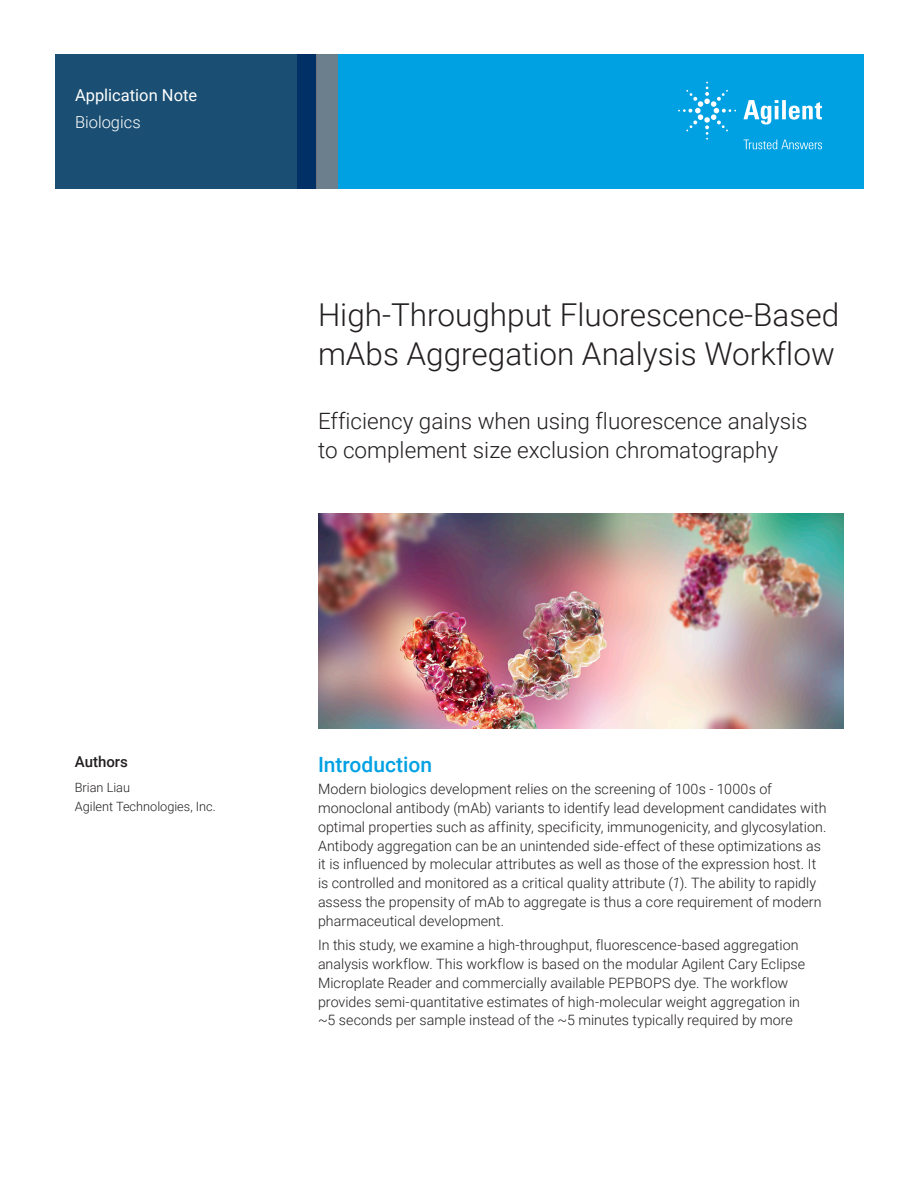
<style>
.page{position:relative;width:918px;height:1188px;background:#fff}
.page>*{position:absolute;margin:0;border:0;box-sizing:border-box;transform-origin:0 0}
.DATA_headline{font:300 31.5px/39px "Roboto";color:#231f20}
.DATA_subhead_large_b{font:300 22.5px/28.5px "Roboto";color:#231f20}
.DATA_subhead_large_b-2{font:500 21px "Roboto";color:#00a1e3}
.DATA_header{font:16.5px/27px "Roboto";color:#fff}
.DATA_author_title{font:500 15px "Roboto";color:#231f20}
.DATA_text_black{font:300 14.25px/18.8px "Roboto";letter-spacing:.005em;color:#231f20}
.DATA_author_name___i{font:300 12.75px/18.8px "Roboto";color:#231f20}
.s1{font-weight:300}
.s2{font-style:italic}
</style>
<div class="page">
<div style="left:297px;top:54px;width:567px;height:135px;background:#00a1e3"></div>
<svg style="left:55px;top:54px;width:261px;height:135px;background:#184b71"></svg>
<div style="left:316px;top:54px;width:22px;height:135px;background:#6b808c"></div>
<img style="left:318px;top:513px;width:526px;height:216px">
<svg style="left:743px;top:100px;width:79px;height:25px"></svg>
<svg style="left:678px;top:82px;width:58px;height:58px"></svg>
<svg style="left:744px;top:140px;width:78px;height:9px"></svg>
<p class="DATA_header" style="left:75px;top:81px;width:124px">Application Note<br><span class="s1">Biologics</span></p>
<p class="DATA_headline" style="left:318px;top:294px;width:523px">High-Throughput Fluorescence-Based mAbs Aggregation Analysis Workflow</p>
<p class="DATA_subhead_large_b" style="left:318px;top:406px;width:491px">Efficiency gains when using fluorescence analysis to complement size exclusion chromatography</p>
<p class="DATA_author_title" style="left:75px;top:751px;width:55px">Authors</p>
<p class="DATA_author_name___i" style="left:75px;top:778px;width:143px">Brian Liau<br>Agilent Technologies, Inc.</p>
<p class="DATA_subhead_large_b-2" style="left:318px;top:750px;width:116px">Introduction</p>
<p class="DATA_text_black" style="left:318px;top:779px;width:510px">Modern biologics development relies on the screening of 100s - 1000s of monoclonal antibody (mAb) variants to identify lead development candidates with optimal properties such as affinity, specificity, immunogenicity, and glycosylation.<br>Antibody aggregation can be an unintended side-effect of these optimizations as it is influenced by molecular attributes as well as those of the expression host. It is controlled and monitored as a critical quality attribute (<span class="s2">1</span>). The ability to rapidly assess the propensity of mAb to aggregate is thus a core requirement of modern pharmaceutical development.</p>
<p class="DATA_text_black" style="left:318px;top:935px;width:489px">In this study, we examine a high-throughput, fluorescence-based aggregation analysis workflow. This workflow is based on the modular Agilent Cary Eclipse Microplate Reader and commercially available PEPBOPS dye. The workflow provides semi-quantitative estimates of high-molecular weight aggregation in ~5 seconds per sample instead of the ~5 minutes typically required by more</p>
</div>
